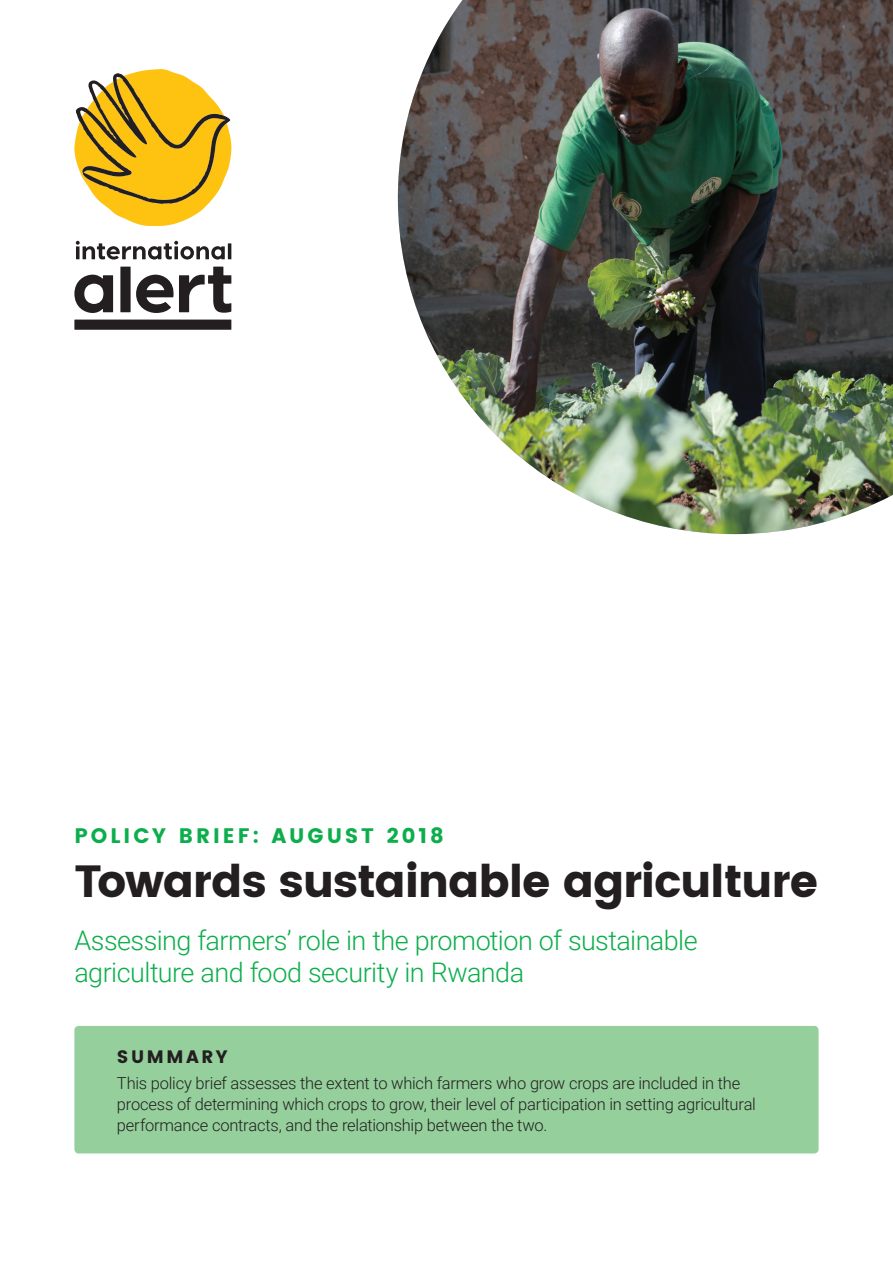
<style>
.page{position:relative;width:893px;height:1263px;background:#fff}
.page>*{position:absolute;margin:0;border:0;box-sizing:border-box;transform-origin:0 0}
.H1_-_30pt_-_Cover_Ti{font:45px "Poppins";letter-spacing:-.025em;color:#231f20}
.H2_-_18pt_-_1_or_3_l{font:300 27px/32px "Roboto";letter-spacing:-.02em;color:#0cae4c}
.H4_-_12pt_all_caps{font:21px "Poppins";letter-spacing:.14em;color:#0cae4c}
.H4_-_12pt_all_caps-2{font:18px "Poppins";letter-spacing:.145em;color:#231f20}
.Summary{font:300 16.5px/21px "Roboto";letter-spacing:-.015em;color:#231f20}
</style>
<div class="page">
<div style="left:74px;top:320px;width:157px;height:10px;background:#231f20"></div>
<svg style="left:74px;top:275px;width:39px;height:38px"></svg>
<div style="left:120px;top:267px;width:11px;height:45px;background:#231f20"></div>
<svg style="left:136px;top:267px;width:95px;height:46px"></svg>
<svg style="left:76px;top:241px;width:155px;height:19px"></svg>
<svg style="left:74px;top:69px;width:157px;height:157px"></svg>
<div style="left:74px;top:1026px;width:745px;height:127px;background:#95cf9c;border-radius:4px"></div>
<img style="left:398px;top:0;width:495px;height:534px">
<p class="H4_-_12pt_all_caps" style="left:74px;top:823px;width:371px">POLICY BRIEF: AUGUST 2018</p>
<p class="H1_-_30pt_-_Cover_Ti" style="left:74px;top:855px;width:745px">Towards sustainable agriculture</p>
<p class="H2_-_18pt_-_1_or_3_l" style="left:74px;top:923px;width:625px">Assessing farmers’ role in the promotion of sustainable agriculture and food security in Rwanda</p>
<p class="H4_-_12pt_all_caps-2" style="left:117px;top:1046px;width:113px">SUMMARY</p>
<p class="Summary" style="left:117px;top:1072px;width:640px">This policy brief assesses the extent to which farmers who grow crops are included in the process of determining which crops to grow, their level of participation in setting agricultural performance contracts, and the relationship between the two.</p>
</div>
